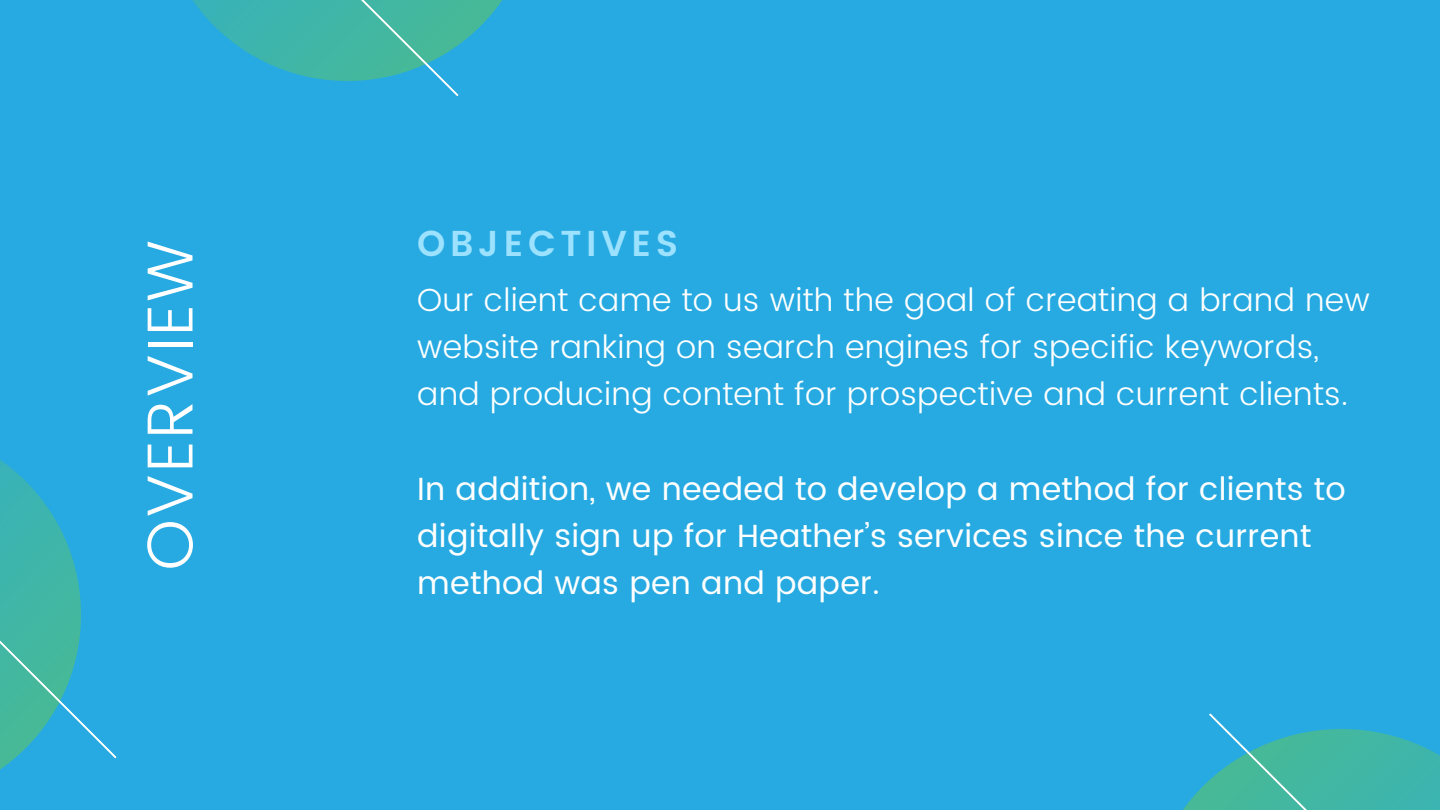
<style>
.page{position:relative;width:1440px;height:810px;background:#27aae1}
.page>*{position:absolute;margin:0;border:0;box-sizing:border-box;transform-origin:0 0}
.t1{font:300 65px "Poppins";letter-spacing:.03em;color:#fff}
.t2{font:600 36px "Poppins";letter-spacing:.13em;color:#9ce2ff}
.t3{font:300 32px/47.2px "Poppins";letter-spacing:.01em;color:#fff}
.t4{font:32px/47.2px "Poppins";letter-spacing:.01em;color:#fff}
</style>
<div class="page">
<svg style="left:1183px;top:713px;width:257px;height:97px"></svg>
<svg style="left:193px;top:0;width:309px;height:97px"></svg>
<svg style="left:0;top:460px;width:117px;height:310px"></svg>
<h1 class="t1" style="left:132px;top:570px;width:332px;rotate:-90deg">OVERVIEW</h1>
<p class="t2" style="left:417px;top:222px;width:263px">OBJECTIVES</p>
<p class="t3" style="left:417px;top:276px;width:954px">Our client came to us with the goal of creating a brand new website ranking on search engines for specific keywords, and producing content for prospective and current clients.</p>
<p class="t4" style="left:417px;top:465px;width:930px">In addition, we needed to develop a method for clients to digitally sign up for Heather’s services since the current method was pen and paper.</p>
</div>
